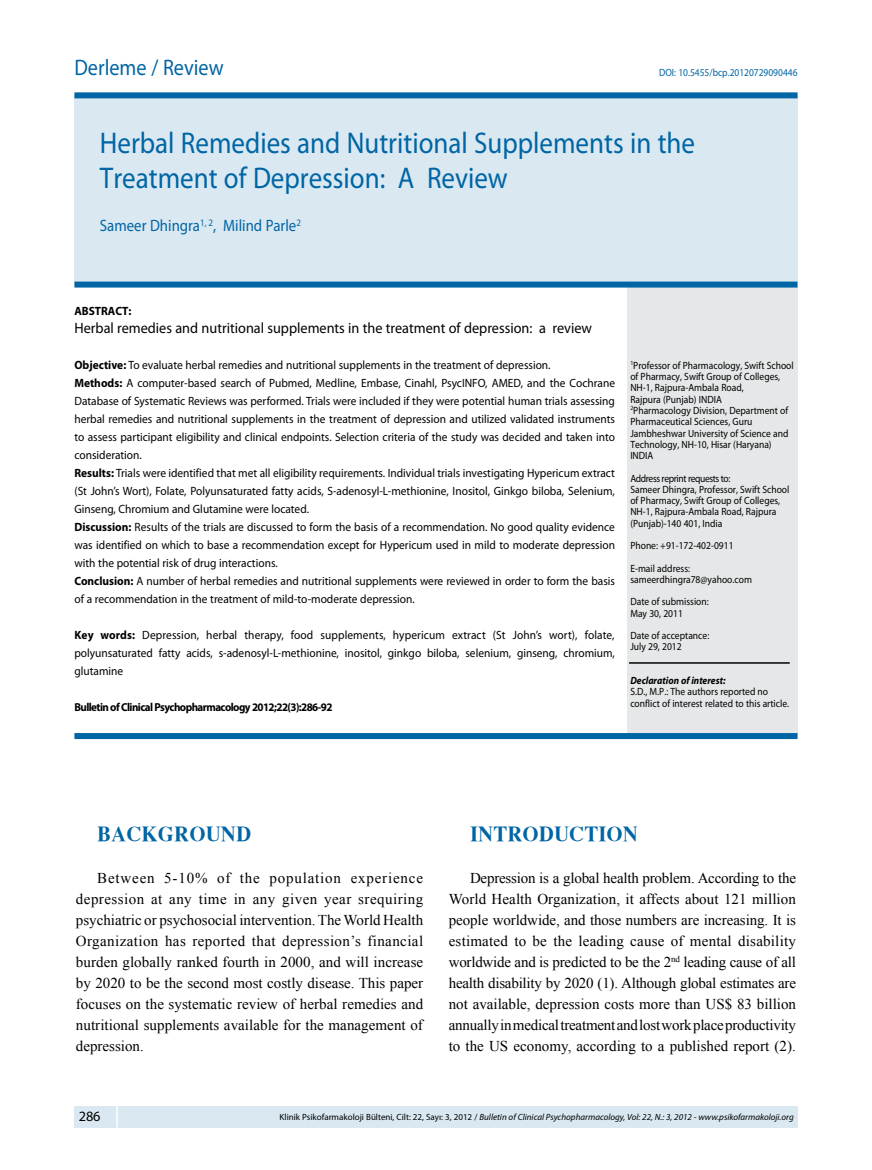
<style>
.page{position:relative;width:872px;height:1170px;background:#fff}
.page>*{position:absolute;margin:0;border:0;box-sizing:border-box;transform-origin:0 0}
.t1{font:30px/34.5px "Myriad Pro";color:#0065a4;scale:.9 1}
.t2{font:22.5px "Myriad Pro";color:#0065a4;scale:.9 1}
.t3{font:700 21px "Times";color:#0065a4}
.t4{font:16.5px "Myriad Pro";color:#0065a4;scale:.9 1}
.t5{font:15px/21px "Times New Roman";color:#000;text-align:justify}
.t6{font:15px "Myriad Pro";color:#000;scale:.95 1}
.t7{font:14.25px "Myriad Pro";color:#000}
.t8{font:12px/18px "Myriad Pro";color:#000;scale:.95 1}
.t9{font:700 12px "Myriad Pro";color:#000;scale:.95 1}
.t10{font:700 11.55px "Myriad Pro";letter-spacing:-.05em;color:#000;scale:.95 1}
.t11{font:10.5px/11.2px "Myriad Pro";color:#000;scale:.91 1}
.t12{font:10.5px "Myriad Pro";color:#0065a4;scale:.9 1}
.t13{font:italic 700 10.5px "Myriad Pro";color:#000;scale:.91 1}
.t14{font:italic 9px "Myriad Pro";color:#000}
.s1{font-weight:700}
.s2{font-style:normal}
</style>
<div class="page">
<div style="left:74px;top:1106px;width:723px;height:21px;background:#d9e8f1"></div>
<hr style="left:116px;top:1106px;width:2px;height:21px;background:#fff">
<div style="left:74px;top:95px;width:723px;height:187px;background:#d9e8f1"></div>
<div style="left:627px;top:286px;width:170px;height:448px;background:#e6e7e8"></div>
<div style="left:74px;top:281px;width:723px;height:6px;background:#0065a4"></div>
<div style="left:74px;top:733px;width:723px;height:6px;background:#0065a4"></div>
<div style="left:74px;top:92px;width:723px;height:6px;background:#0065a4"></div>
<hr style="left:629px;top:662px;width:160px;height:1px;background:#000">
<h2 class="t2" style="left:74px;top:54px;width:167px">Derleme / Review</h2>
<p class="t12" style="left:659px;top:66px;width:155px">DOI: 10.5455/bcp.20120729090446</p>
<h1 class="t1" style="left:100px;top:125px;width:663px">Herbal Remedies and Nutritional Supplements in the<br>Treatment of Depression: A Review</h1>
<h3 class="t4" style="left:100px;top:216px;width:225px">Sameer Dhingra<sup>1,</sup> <sup>2</sup>, Milind Parle<sup>2</sup></h3>
<p class="t9" style="left:74px;top:303px;width:61px">ABSTRACT:</p>
<p class="t6" style="left:74px;top:318px;width:546px">Herbal remedies and nutritional supplements in the treatment of depression: a review</p>
<p class="t8" style="left:74px;top:355px;width:570px"><span class="s1">Objective:</span> To evaluate herbal remedies and nutritional supplements in the treatment of depression.<br><span class="s1">Methods:</span> A computer-based search of Pubmed, Medline, Embase, Cinahl, PsycINFO, AMED, and the Cochrane Database of Systematic Reviews was performed. Trials were included if they were potential human trials assessing herbal remedies and nutritional supplements in the treatment of depression and utilized validated instruments to assess participant eligibility and clinical endpoints. Selection criteria of the study was decided and taken into consideration.<br><span class="s1">Results:</span> Trials were identified that met all eligibility requirements. Individual trials investigating Hypericum extract (St John’s Wort), Folate, Polyunsaturated fatty acids, S-adenosyl-L-methionine, Inositol, Ginkgo biloba, Selenium, Ginseng, Chromium and Glutamine were located.<br><span class="s1">Discussion:</span> Results of the trials are discussed to form the basis of a recommendation. No good quality evidence was identified on which to base a recommendation except for Hypericum used in mild to moderate depression with the potential risk of drug interactions.<br><span class="s1">Conclusion:</span> A number of herbal remedies and nutritional supplements were reviewed in order to form the basis of a recommendation in the treatment of mild-to-moderate depression.</p>
<p class="t8" style="left:74px;top:625px;width:570px;text-align:justify"><span class="s1">Key words:</span> Depression, herbal therapy, food supplements, hypericum extract (St John’s wort), folate, polyunsaturated fatty acids, s-adenosyl-L-methionine, inositol, ginkgo biloba, selenium, ginseng, chromium, glutamine</p>
<p class="t10" style="left:74px;top:699px;width:273px">Bulletin of Clinical Psychopharmacology 2012;22(3):286-92</p>
<p class="t11" style="left:630px;top:359px;width:181px"><sup>1</sup>Professor of Pharmacology, Swift School of Pharmacy, Swift Group of Colleges,<br>NH-1, Rajpura-Ambala Road,<br>Rajpura (Punjab) INDIA<br><sup>2</sup>Pharmacology Division, Department of<br>Pharmaceutical Sciences, Guru<br>Jambheshwar University of Science and<br>Technology, NH-10, Hisar (Haryana)<br>INDIA</p>
<p class="t11" style="left:630px;top:472px;width:176px">Address reprint requests to:<br>Sameer Dhingra, Professor, Swift School of Pharmacy, Swift Group of Colleges, NH-1, Rajpura-Ambala Road, Rajpura (Punjab)-140 401, India</p>
<p class="t11" style="left:630px;top:534px;width:115px;line-height:22.5px">Phone: +91-172-402-0911<br>E-mail address:</p>
<p class="t11" style="left:630px;top:568px;width:135px;line-height:22.5px">sameerdhingra78@yahoo.com<br>Date of submission:</p>
<p class="t11" style="left:630px;top:601px;width:88px;line-height:22.5px">May 30, 2011<br>Date of acceptance:</p>
<p class="t11" style="left:630px;top:641px;width:58px">July 29, 2012</p>
<p class="t13" style="left:630px;top:673px;width:106px">Declaration of interest:</p>
<p class="t11" style="left:630px;top:686px;width:176px">S.D., M.P.: The authors reported no conflict of interest related to this article.</p>
<h3 class="t3" style="left:97px;top:820px;width:155px">BACKGROUND</h3>
<p class="t5" style="left:76px;top:867px;width:349px;text-indent:21px">Between 5-10% of the population experience depression at any time in any given year srequiring psychiatric or psychosocial intervention. The World Health Organization has reported that depression’s financial burden globally ranked fourth in 2000, and will increase by 2020 to be the second most costly disease. This paper focuses on the systematic review of herbal remedies and nutritional supplements available for the management of depression.</p>
<h3 class="t3" style="left:470px;top:820px;width:169px">INTRODUCTION</h3>
<p class="t5" style="left:449px;top:867px;width:349px;text-indent:21px">Depression is a global health problem. According to the World Health Organization, it affects about 121 million people worldwide, and those numbers are increasing. It is estimated to be the leading cause of mental disability worldwide and is predicted to be the 2<sup>nd</sup> leading cause of all health disability by 2020 (1). Although global estimates are not available, depression costs more than US$ 83 billion annually in medical treatment and lost work place productivity to the US economy, according to a published report (2).</p>
<p class="t7" style="left:79px;top:1107px;width:23px">286</p>
<p class="t14" style="left:280px;top:1111px;width:515px"><span class="s2">Klinik Psikofarmakoloji Bülteni, Cilt: 22, Sayı: 3, 2012 /</span> Bulletin of Clinical Psychopharmacology, Vol: 22, N.: 3, 2012 - www.psikofarmakoloji.org</p>
</div>
